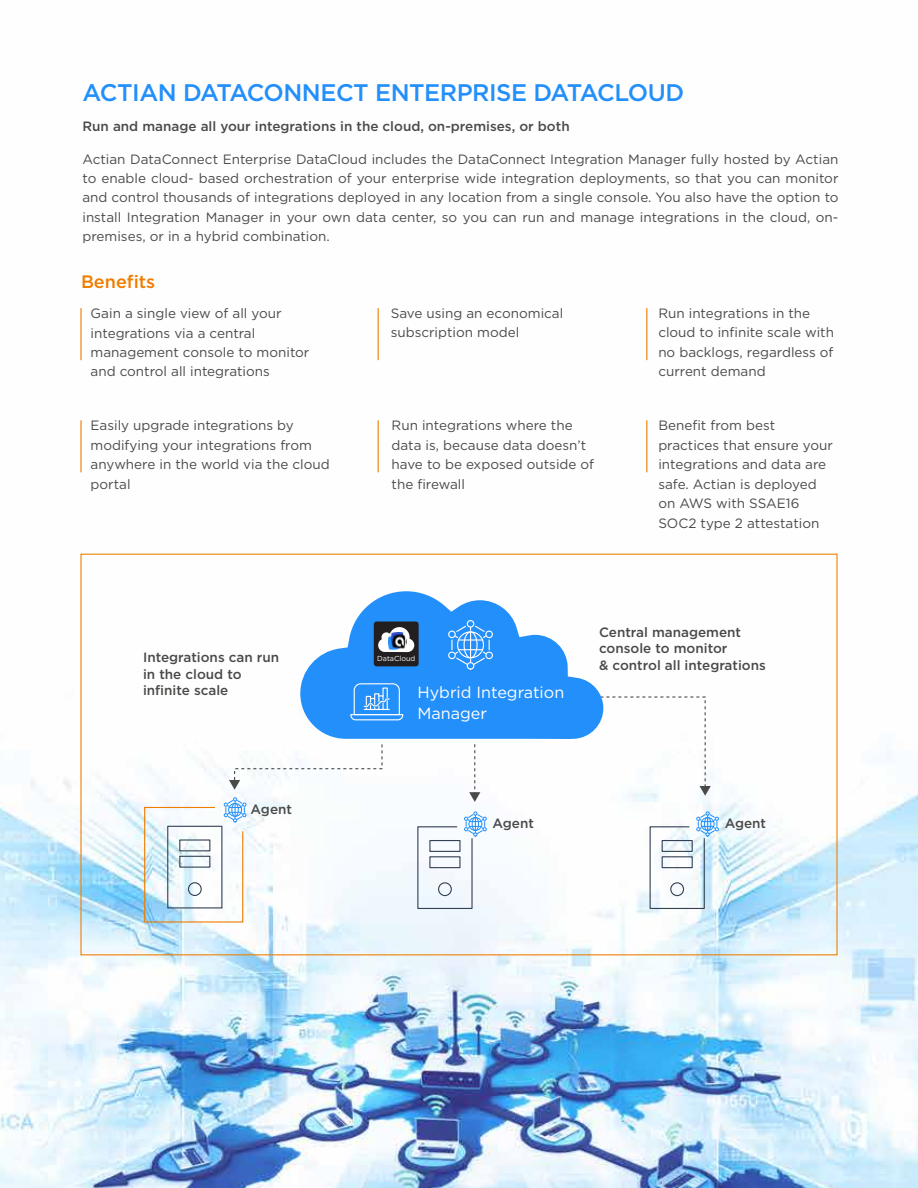
<style>
.page{position:relative;width:918px;height:1188px;background:#fff}
.page>*{position:absolute;margin:0;border:0;box-sizing:border-box;transform-origin:0 0}
.t1{font:500 24px "Gotham";letter-spacing:-.02em;color:#238ffb}
.t2{font:500 18px "Gotham";color:#ef7d00}
.t3{font:16.2px/21px "Gotham";color:#fff}
.t4{font:13.5px/19.5px "Gotham";color:#4a4a49}
.t5{font:500 13.5px/16.5px "Gotham";color:#4a4a49}
.t6{font:7.2px "Gotham";color:#fff}
</style>
<div class="page">
<img style="left:0;top:308px;width:918px;height:880px">
<svg style="left:649px;top:812px;width:70px;height:98px"></svg>
<svg style="left:417px;top:812px;width:70px;height:98px"></svg>
<svg style="left:144px;top:797px;width:102px;height:126px"></svg>
<div style="left:167px;top:826px;width:55px;height:82px;border:1px solid #344154"></div>
<div style="left:179px;top:839px;width:31px;height:12px;border:1px solid #344154"></div>
<div style="left:179px;top:856px;width:31px;height:12px;border:1px solid #344154"></div>
<div style="left:188px;top:882px;width:14px;height:14px;border:1px solid #344154;border-radius:50%"></div>
<svg style="left:229px;top:743px;width:154px;height:47px"></svg>
<svg style="left:469px;top:744px;width:11px;height:58px"></svg>
<svg style="left:581px;top:696px;width:130px;height:100px"></svg>
<svg style="left:300px;top:591px;width:303px;height:148px;fill:#238ffb"></svg>
<div style="left:467px;top:620px;width:7px;height:8px;border:1px solid #fff;border-radius:50%"></div>
<div style="left:485px;top:652px;width:8px;height:7px;border:1px solid #fff;border-radius:50%"></div>
<div style="left:448px;top:652px;width:8px;height:7px;border:1px solid #fff;border-radius:50%"></div>
<div style="left:448px;top:631px;width:8px;height:7px;border:1px solid #fff;border-radius:50%"></div>
<div style="left:485px;top:631px;width:8px;height:7px;border:1px solid #fff;border-radius:50%"></div>
<svg style="left:451px;top:625px;width:39px;height:43px;background:#56a9fb"></svg>
<div style="left:467px;top:662px;width:7px;height:8px;background:#238ffb;border:1px solid #fff;border-radius:50%"></div>
<svg style="left:350px;top:683px;width:54px;height:38px;background:#50a5fb"></svg>
<div style="left:374px;top:622px;width:45px;height:44px;background:#231f20;border-radius:3px"></div>
<svg style="left:378px;top:627px;width:36px;height:25px"></svg>
<img style="left:389px;top:633px;width:17px;height:18px">
<hr style="left:80px;top:308px;width:2px;height:52px;background:#ef7d00">
<hr style="left:378px;top:308px;width:1px;height:52px;background:#ef7d00">
<hr style="left:646px;top:308px;width:1px;height:52px;background:#ef7d00">
<hr style="left:80px;top:420px;width:2px;height:52px;background:#ef7d00">
<hr style="left:378px;top:420px;width:1px;height:52px;background:#ef7d00">
<hr style="left:646px;top:420px;width:1px;height:52px;background:#ef7d00">
<h1 class="t1" style="left:82px;top:79px;width:603px">ACTIAN DATACONNECT ENTERPRISE DATACLOUD</h1>
<p class="t5" style="left:82px;top:117px;width:489px">Run and manage all your integrations in the cloud, on-premises, or both</p>
<p class="t4" style="left:82px;top:149px;width:758px;text-align:justify">Actian DataConnect Enterprise DataCloud includes the DataConnect Integration Manager fully hosted by Actian to enable cloud- based orchestration of your enterprise wide integration deployments, so that you can monitor and control thousands of integrations deployed in any location from a single console. You also have the option to install Integration Manager in your own data center, so you can run and manage integrations in the cloud, on&shy;premises, or in a hybrid combination.</p>
<h2 class="t2" style="left:81px;top:271px;width:76px">Benefits</h2>
<p class="t4" style="left:91px;top:303px;width:220px">Gain a single view of all your integrations via a central management console to monitor and control all integrations</p>
<p class="t4" style="left:391px;top:303px;width:174px">Save using an economical subscription model</p>
<p class="t4" style="left:658px;top:303px;width:177px">Run integrations in the cloud to infinite scale with no backlogs, regardless of current demand</p>
<p class="t4" style="left:91px;top:415px;width:241px">Easily upgrade integrations by modifying your integrations from anywhere in the world via the cloud portal</p>
<p class="t4" style="left:392px;top:415px;width:204px">Run integrations where the data is, because data doesn’t have to be exposed outside of the firewall</p>
<p class="t4" style="left:658px;top:415px;width:176px">Benefit from best practices that ensure your integrations and data are safe. Actian is deployed on AWS with SSAE16<br>SOC2 type 2 attestation</p>
<p class="t5" style="left:143px;top:649px;width:138px">Integrations can run in the cloud to infinite scale</p>
<p class="t5" style="left:251px;top:801px;width:43px">Agent</p>
<p class="t6" style="left:377px;top:654px;width:40px">DataCloud</p>
<p class="t3" style="left:417px;top:681px;width:148px">Hybrid Integration<br>Manager</p>
<p class="t5" style="left:599px;top:623px;width:168px">Central management console to monitor<br>&amp; control all integrations</p>
<p class="t5" style="left:493px;top:814px;width:43px">Agent</p>
<p class="t5" style="left:725px;top:814px;width:43px">Agent</p>
</div>
